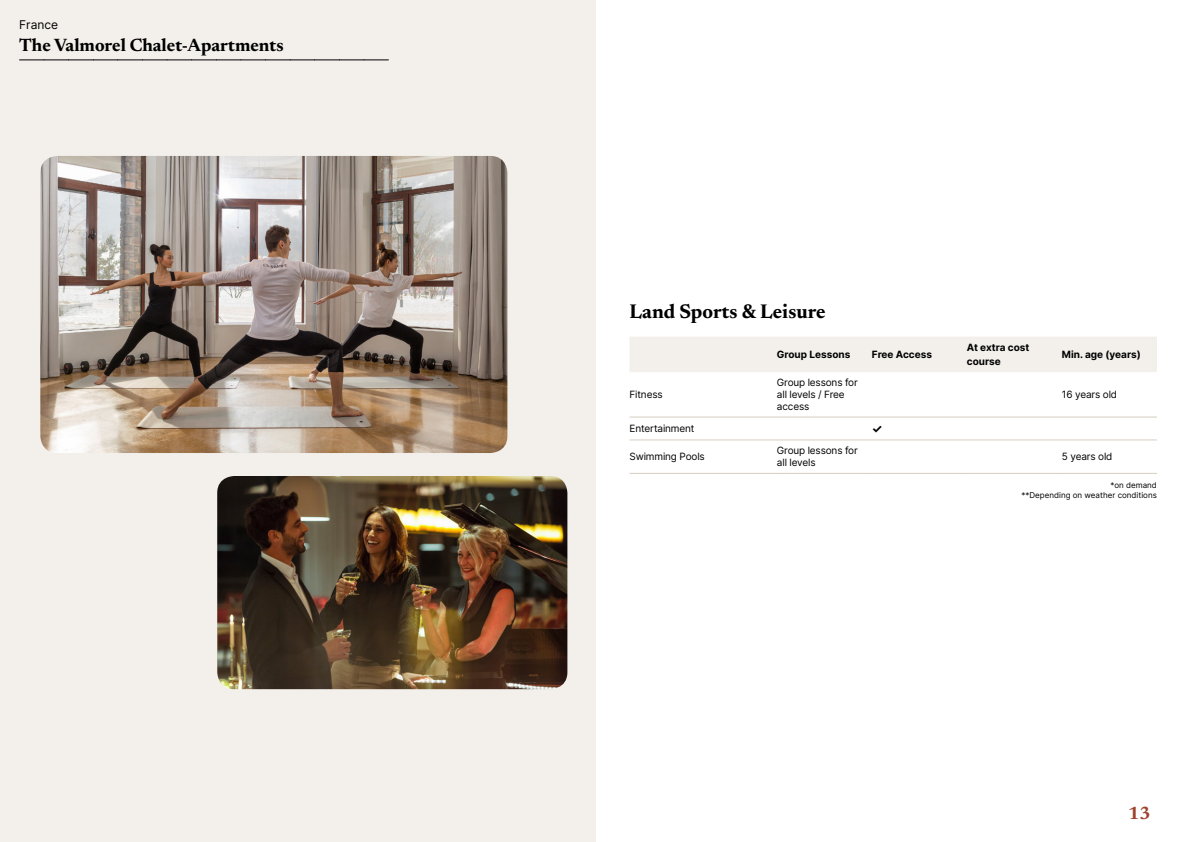
<style>
.page{position:relative;width:1191px;height:842px;background:#fff}
.page>*{position:absolute;margin:0;border:0;box-sizing:border-box;transform-origin:0 0}
.t1{font:700 20px "Newsreader 24 pt";color:#000}
.t2{font:700 18px "Newsreader 24 pt";color:#000}
.t3{font:700 18px "Newsreader 24 pt";color:#9d432c}
.t4{font:12px "Inter";color:#000}
.t5{font:700 12px "Inter";color:#000}
.t6{font:10px/12px "Inter";letter-spacing:-.015em;color:#000}
.t7{font:700 10px/14px "Inter";color:#000}
.t8{font:8px/9.6px "Inter";color:#000;text-align:right}
</style>
<div class="page">
<div style="left:0;top:0;width:595px;height:842px;background:#f3f0ec"></div>
<img style="left:40px;top:156px;width:467px;height:297px">
<img style="left:217px;top:476px;width:350px;height:213px">
<svg style="left:20px;top:60px;width:368px;height:1px"></svg>
<div style="left:630px;top:337px;width:527px;height:35px;background:#f3f0ec"></div>
<hr style="left:629px;top:416px;width:148px;height:1px;background:#d7cdc1">
<hr style="left:777px;top:416px;width:95px;height:1px;background:#d7cdc1">
<hr style="left:872px;top:416px;width:95px;height:1px;background:#d7cdc1">
<hr style="left:967px;top:416px;width:95px;height:1px;background:#d7cdc1">
<hr style="left:1062px;top:416px;width:95px;height:1px;background:#d7cdc1">
<hr style="left:629px;top:439px;width:148px;height:1px;background:#d7cdc1">
<hr style="left:777px;top:439px;width:95px;height:1px;background:#d7cdc1">
<hr style="left:872px;top:439px;width:95px;height:1px;background:#d7cdc1">
<hr style="left:967px;top:439px;width:95px;height:1px;background:#d7cdc1">
<hr style="left:1062px;top:439px;width:95px;height:1px;background:#d7cdc1">
<hr style="left:629px;top:473px;width:148px;height:1px;background:#d7cdc1">
<hr style="left:777px;top:473px;width:95px;height:1px;background:#d7cdc1">
<hr style="left:872px;top:473px;width:95px;height:1px;background:#d7cdc1">
<hr style="left:967px;top:473px;width:95px;height:1px;background:#d7cdc1">
<hr style="left:1062px;top:473px;width:95px;height:1px;background:#d7cdc1">
<p class="t4" style="left:19px;top:15px;width:40px">France</p>
<h2 class="t2" style="left:19px;top:32px;width:266px">The Valmorel Chalet-Apartments</h2>
<h1 class="t1" style="left:629px;top:298px;width:197px">Land Sports &amp; Leisure</h1>
<p class="t7" style="left:777px;top:347px;width:75px">Group Lessons</p>
<p class="t7" style="left:872px;top:347px;width:62px">Free Access</p>
<p class="t7" style="left:967px;top:340px;width:64px">At extra cost course</p>
<p class="t7" style="left:1062px;top:347px;width:80px">Min. age (years)</p>
<p class="t6" style="left:629px;top:388px;width:35px">Fitness</p>
<p class="t6" style="left:777px;top:376px;width:82px">Group lessons for all levels / Free access</p>
<p class="t6" style="left:1062px;top:388px;width:57px">16 years old</p>
<p class="t6" style="left:629px;top:422px;width:66px">Entertainment</p>
<p class="t5" style="left:872px;top:420px;width:12px">✓</p>
<p class="t6" style="left:629px;top:450px;width:77px">Swimming Pools</p>
<p class="t6" style="left:777px;top:444px;width:82px">Group lessons for all levels</p>
<p class="t6" style="left:1062px;top:450px;width:52px">5 years old</p>
<p class="t8" style="left:1021px;top:480px;width:137px">*on demand<br>**Depending on weather conditions</p>
<h2 class="t3" style="left:1128px;top:800px;width:24px">13</h2>
</div>
